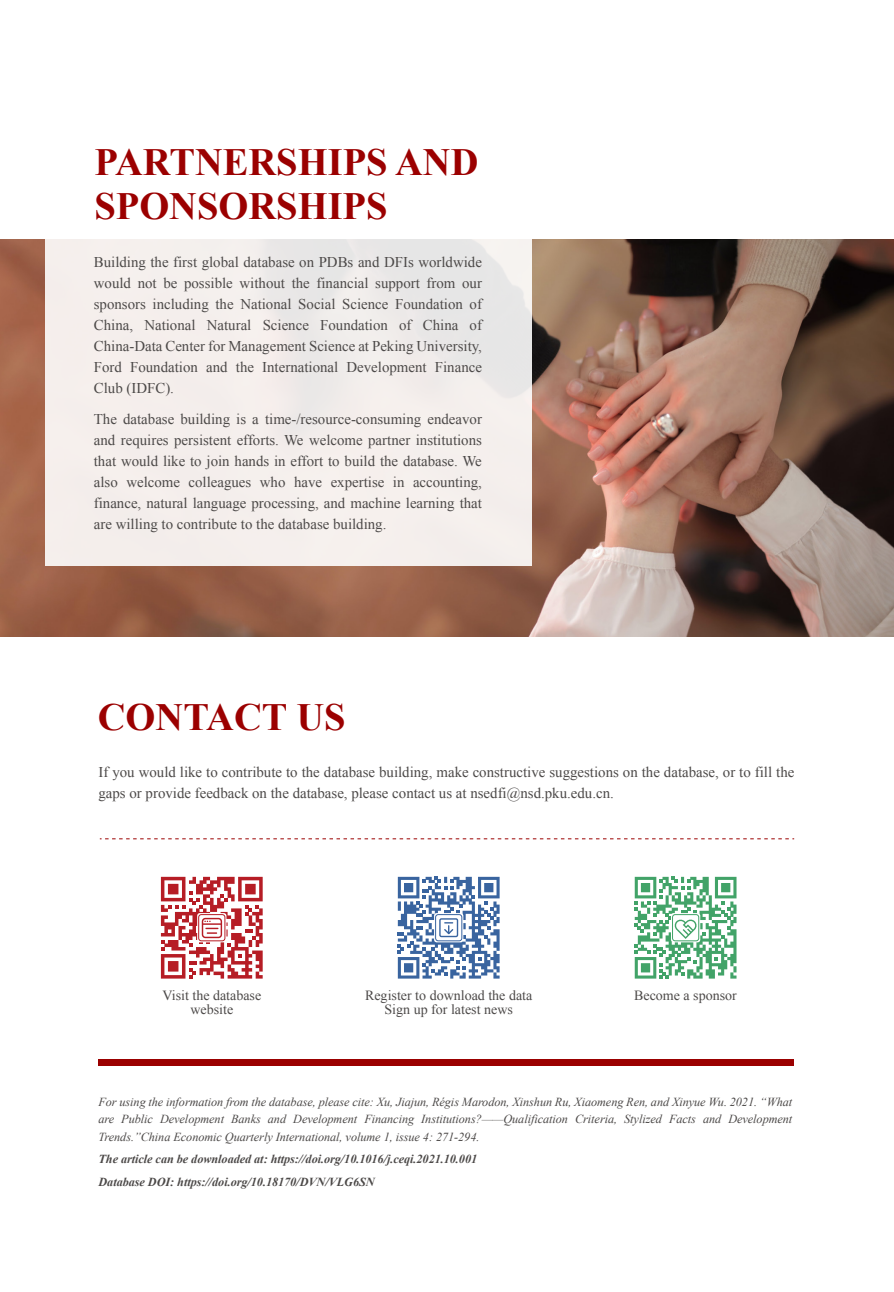
<style>
.page{position:relative;width:894px;height:1292px;background:#fff}
.page>*{position:absolute;margin:0;border:0;box-sizing:border-box;transform-origin:0 0}
.t1{font:700 38.5px/43.2px "Times New Roman";color:#9b0000}
.t2{font:14.88px/21px "Times New Roman";color:#4c4948;text-align:justify}
.t3{font:14px/14px "Times New Roman";color:#4c4948;text-align:center}
.t4{font:italic 12.25px/17.5px "Times New Roman";letter-spacing:-.005em;color:#4c4948;text-align:justify}
.t5{font:italic 700 12.25px/22.8px "Times New Roman";letter-spacing:-.005em;color:#4c4948}
</style>
<div class="page">
<div style="left:98px;top:1059px;width:696px;height:6px;background:#9b0000"></div>
<img style="left:0;top:239px;width:893px;height:397px">
<svg style="left:45px;top:239px;width:486px;height:326px;background:#f2edeb"></svg>
<svg style="left:100px;top:838px;width:694px;height:1px"></svg>
<svg style="left:161px;top:877px;width:102px;height:101px"></svg>
<svg style="left:398px;top:877px;width:101px;height:101px"></svg>
<svg style="left:635px;top:877px;width:101px;height:101px"></svg>
<h1 class="t1" style="left:94px;top:140px;width:386px">PARTNERSHIPS AND<br>SPONSORSHIPS</h1>
<p class="t2" style="left:94px;top:251px;width:390px">Building the first global database on PDBs and DFIs worldwide would not be possible without the financial support from our sponsors including the National Social Science Foundation of China, National Natural Science Foundation of China of China-Data Center for Management Science at Peking University, Ford Foundation and the International Development Finance Club (IDFC).</p>
<p class="t2" style="left:94px;top:408px;width:390px">The database building is a time-/resource-consuming endeavor and requires persistent efforts. We welcome partner institutions that would like to join hands in effort to build the database. We also welcome colleagues who have expertise in accounting, finance, natural language processing, and machine learning that are willing to contribute to the database building.</p>
<h1 class="t1" style="left:98px;top:694px;width:249px">CONTACT US</h1>
<p class="t2" style="left:98px;top:761px;width:697px">If you would like to contribute to the database building, make constructive suggestions on the database, or to fill the gaps or provide feedback on the database, please contact us at nsedfi@nsd.pku.edu.cn.</p>
<p class="t3" style="left:163px;top:988px;width:100px">Visit the database website</p>
<p class="t3" style="left:365px;top:988px;width:169px">Register to download the data<br>Sign up for latest news</p>
<p class="t3" style="left:634px;top:988px;width:104px">Become a sponsor</p>
<p class="t4" style="left:98px;top:1092px;width:695px">For using the information from the database, please cite: Xu, Jiajun, Régis Marodon, Xinshun Ru, Xiaomeng Ren, and Xinyue Wu. 2021. “What are Public Development Banks and Development Financing Institutions?——Qualification Criteria, Stylized Facts and Development Trends.”China Economic Quarterly International, volume 1, issue 4: 271-294.</p>
<p class="t5" style="left:98px;top:1147px;width:380px">The article can be downloaded at: https://doi.org/10.1016/j.ceqi.2021.10.001<br>Database DOI: https://doi.org/10.18170/DVN/VLG6SN</p>
</div>
